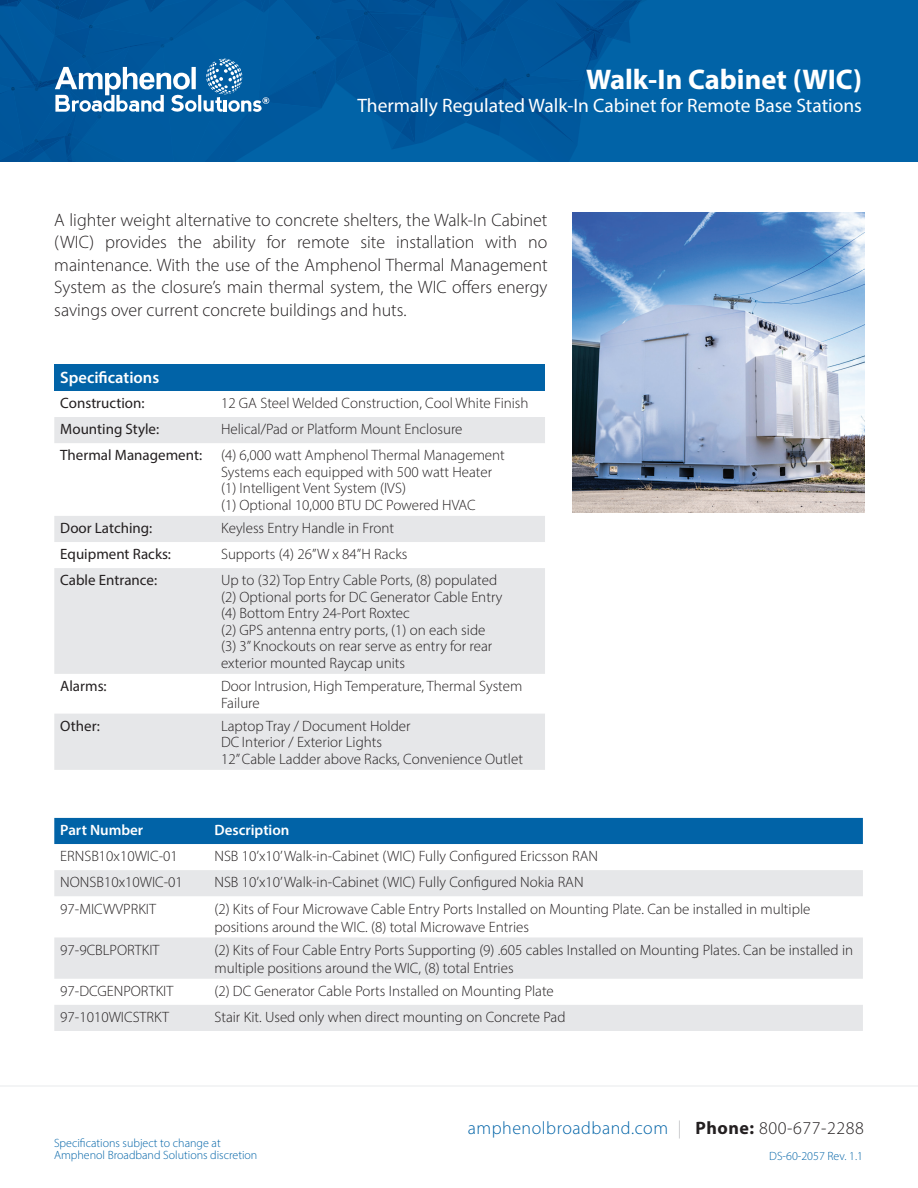
<style>
.page{position:relative;width:918px;height:1188px;background:#fff}
.page>*{position:absolute;margin:0;border:0;box-sizing:border-box;transform-origin:0 0}
.t1{font:700 28.5px "Myriad Pro";color:#fff}
.t2{font:19.5px "Myriad Pro";color:#fff}
.t3{font:300 18px/22.5px "Myriad Pro";color:#231f20;text-align:justify}
.t4{font:300 18px "Myriad Pro";letter-spacing:.03em;color:#0163a7}
.t5{font:600 16.5px "Myriad Pro";color:#fff}
.t6{font:300 15px/16.5px "Myriad Pro";color:#231f20}
.t7{font:15px "Myriad Pro";color:#231f20}
.t8{font:600 15px "Myriad Pro";color:#fff}
.t9{font:300 12px/12px "Myriad Pro";color:#0163a7}
.s1{color:#b8b9bc}
.s2{font-weight:700;color:#231f20}
.s3{color:#231f20}
</style>
<div class="page">
<div style="left:0;top:0;width:918px;height:165px;background:#0163a7"></div>
<svg style="left:0;top:0;width:642px;height:162px"></svg>
<div style="left:0;top:162px;width:918px;height:432px;background:#fff"></div>
<hr style="left:0;top:1085px;width:918px;height:2px;background:#f3f4f5">
<img style="left:573px;top:212px;width:291px;height:301px">
<div style="left:54px;top:818px;width:809px;height:26px;background:#0163a7"></div>
<svg style="left:54px;top:870px;width:809px;height:161px;fill:#e6e7e9"></svg>
<div style="left:54px;top:365px;width:491px;height:26px;background:#0163a7"></div>
<svg style="left:54px;top:417px;width:491px;height:353px;fill:#e6e7e9"></svg>
<h1 class="t1" style="left:586px;top:61px;width:277px">Walk-In Cabinet (WIC)</h1>
<h2 class="t2" style="left:357px;top:94px;width:506px">Thermally Regulated Walk-In Cabinet for Remote Base Stations</h2>
<p class="t3" style="left:54px;top:208px;width:495px">A lighter weight alternative to concrete shelters, the Walk-In Cabinet (WIC) provides the ability for remote site installation with no maintenance. With the use of the Amphenol Thermal Management System as the closure’s main thermal system, the WIC offers energy savings over current concrete buildings and huts.</p>
<p class="t5" style="left:60px;top:367px;width:100px">Specifications</p>
<p class="t7" style="left:60px;top:394px;width:86px">Construction:</p>
<p class="t6" style="left:221px;top:395px;width:309px">12 GA Steel Welded Construction, Cool White Finish</p>
<p class="t7" style="left:60px;top:420px;width:100px">Mounting Style:</p>
<p class="t6" style="left:221px;top:421px;width:243px">Helical/Pad or Platform Mount Enclosure</p>
<p class="t7" style="left:60px;top:446px;width:143px">Thermal Management:</p>
<p class="t6" style="left:221px;top:447px;width:285px">(4) 6,000 watt Amphenol Thermal Management Systems each equipped with 500 watt Heater (1) Intelligent Vent System (IVS)<br>(1) Optional 10,000 BTU DC Powered HVAC</p>
<p class="t7" style="left:60px;top:519px;width:94px">Door Latching:</p>
<p class="t6" style="left:221px;top:520px;width:174px">Keyless Entry Handle in Front</p>
<p class="t7" style="left:60px;top:545px;width:112px">Equipment Racks:</p>
<p class="t6" style="left:221px;top:546px;width:188px">Supports (4) 26”W x 84”H Racks</p>
<p class="t7" style="left:60px;top:571px;width:98px">Cable Entrance:</p>
<p class="t6" style="left:221px;top:572px;width:283px">Up to (32) Top Entry Cable Ports, (8) populated (2) Optional ports for DC Generator Cable Entry (4) Bottom Entry 24-Port Roxtec<br>(2) GPS antenna entry ports, (1) on each side (3) 3” Knockouts on rear serve as entry for rear exterior mounted Raycap units</p>
<p class="t7" style="left:60px;top:677px;width:48px">Alarms:</p>
<p class="t6" style="left:221px;top:678px;width:303px">Door Intrusion, High Temperature, Thermal System<br>Failure</p>
<p class="t7" style="left:60px;top:717px;width:41px">Other:</p>
<p class="t6" style="left:221px;top:718px;width:303px">Laptop Tray / Document Holder<br>DC Interior / Exterior Lights<br>12” Cable Ladder above Racks, Convenience Outlet</p>
<p class="t8" style="left:60px;top:821px;width:84px">Part Number</p>
<p class="t8" style="left:214px;top:821px;width:77px">Description</p>
<p class="t6" style="left:60px;top:848px;width:119px">ERNSB10x10WIC-01</p>
<p class="t6" style="left:214px;top:848px;width:385px">NSB 10’x10’ Walk-in-Cabinet (WIC) Fully Configured Ericsson RAN</p>
<p class="t6" style="left:60px;top:874px;width:124px">NONSB10x10WIC-01</p>
<p class="t6" style="left:214px;top:874px;width:371px">NSB 10’x10’ Walk-in-Cabinet (WIC) Fully Configured Nokia RAN</p>
<p class="t6" style="left:60px;top:900px;width:97px">97-MICWVPRKIT</p>
<p class="t6" style="left:214px;top:899px;width:598px;line-height:18px">(2) Kits of Four Microwave Cable Entry Ports Installed on Mounting Plate. Can be installed in multiple positions around the WIC. (8) total Microwave Entries</p>
<p class="t6" style="left:60px;top:941px;width:101px">97-9CBLPORTKIT</p>
<p class="t6" style="left:214px;top:941px;width:640px;line-height:18px">(2) Kits of Four Cable Entry Ports Supporting (9) .605 cables Installed on Mounting Plates. Can be installed in multiple positions around the WIC, (8) total Entries</p>
<p class="t6" style="left:60px;top:983px;width:115px">97-DCGENPORTKIT</p>
<p class="t6" style="left:214px;top:983px;width:341px">(2) DC Generator Cable Ports Installed on Mounting Plate</p>
<p class="t6" style="left:60px;top:1009px;width:110px">97-1010WICSTRKT</p>
<p class="t6" style="left:214px;top:1009px;width:353px">Stair Kit. Used only when direct mounting on Concrete Pad</p>
<p class="t9" style="left:54px;top:1137px;width:205px">Specifications subject to change at<br>Amphenol Broadband Solutions discretion</p>
<p class="t4" style="left:468px;top:1117px;width:398px">amphenolbroadband.com <span class="s1">|</span> <span class="s2">Phone:</span> <span class="s3">800-677-2288</span></p>
<p class="t9" style="left:769px;top:1149px;width:95px">DS-60-2057 Rev. 1.1</p>
</div>
